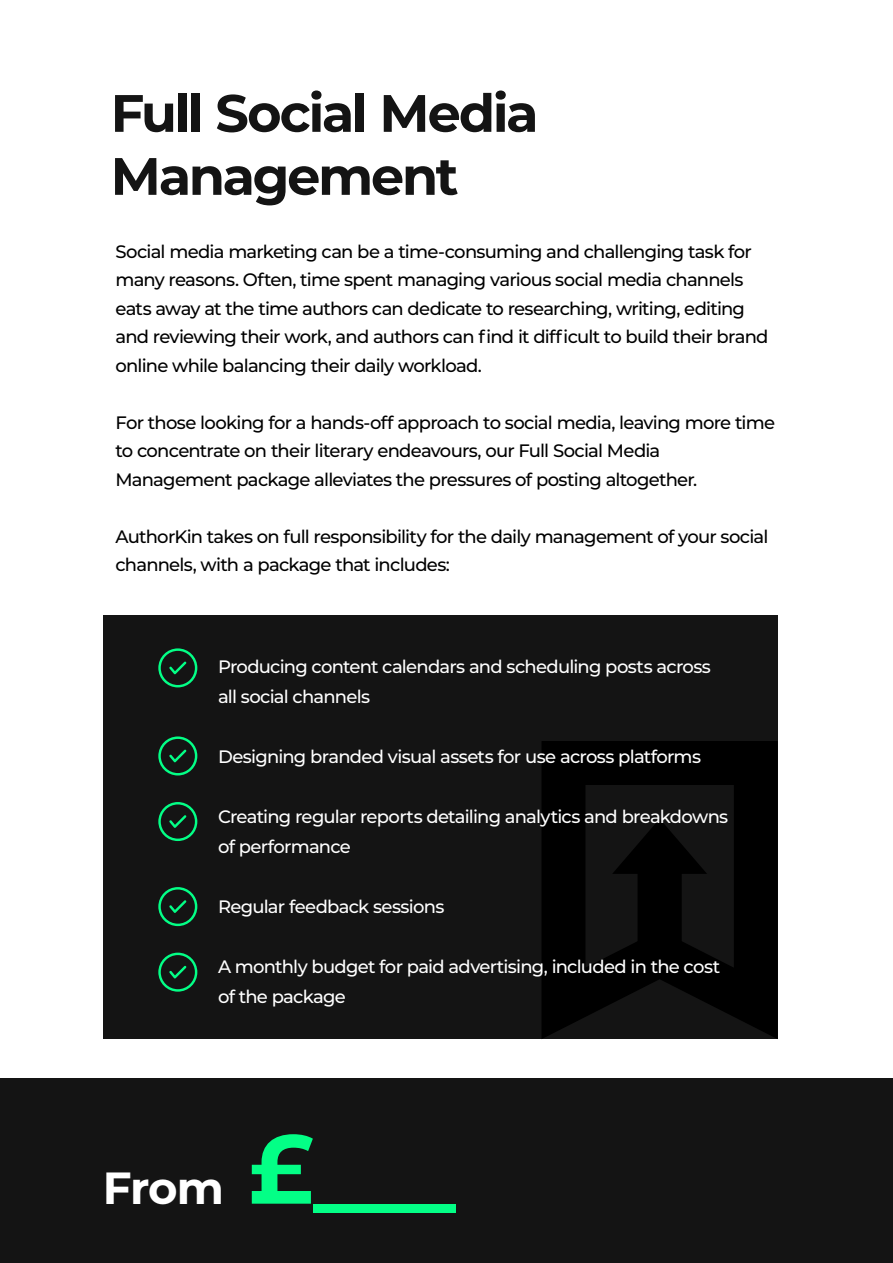
<style>
.page{position:relative;width:893px;height:1263px;background:#fff}
.page>*{position:absolute;margin:0;border:0;box-sizing:border-box;transform-origin:0 0}
.t1{font:700 52.5px/63px "Montserrat";letter-spacing:-.045em;color:#141414}
.t2{font:700 45px "Montserrat";color:#fff}
.t3{font:500 18px/28.5px "Montserrat";letter-spacing:-.045em;color:#000}
.t4{font:500 18px/30px "Montserrat";letter-spacing:-.04em;color:#fff}
.s1{font-size:97.5px;color:#03ff86}
</style>
<div class="page">
<div style="left:0;top:1078px;width:893px;height:185px;background:#141414"></div>
<div style="left:103px;top:615px;width:675px;height:424px;background:#141414"></div>
<svg style="left:542px;top:741px;width:236px;height:298px;fill:#000"></svg>
<svg style="left:612px;top:819px;width:95px;height:162px"></svg>
<svg style="left:158px;top:648px;width:39px;height:39px"></svg>
<svg style="left:158px;top:736px;width:39px;height:39px"></svg>
<svg style="left:158px;top:802px;width:39px;height:39px"></svg>
<svg style="left:158px;top:887px;width:39px;height:39px"></svg>
<svg style="left:158px;top:953px;width:39px;height:39px"></svg>
<h1 class="t1" style="left:111px;top:79px;width:429px">Full Social Media<br>Management</h1>
<p class="t3" style="left:115px;top:236px;width:654px">Social media marketing can be a time-consuming and challenging task for many reasons. Often, time spent managing various social media channels eats away at the time authors can dedicate to researching, writing, editing and reviewing their work, and authors can find it difficult to build their brand online while balancing their daily workload.</p>
<p class="t3" style="left:115px;top:407px;width:661px">For those looking for a hands-off approach to social media, leaving more time to concentrate on their literary endeavours, our Full Social Media<br>Management package alleviates the pressures of posting altogether.</p>
<p class="t3" style="left:115px;top:521px;width:655px">AuthorKin takes on full responsibility for the daily management of your social channels, with a package that includes:</p>
<p class="t4" style="left:218px;top:651px;width:494px">Producing content calendars and scheduling posts across all social channels</p>
<p class="t4" style="left:218px;top:741px;width:485px">Designing branded visual assets for use across platforms</p>
<p class="t4" style="left:218px;top:801px;width:512px">Creating regular reports detailing analytics and breakdowns of performance</p>
<p class="t4" style="left:218px;top:891px;width:228px">Regular feedback sessions</p>
<p class="t4" style="left:218px;top:951px;width:504px">A monthly budget for paid advertising, included in the cost of the package</p>
<h2 class="t2" style="left:103px;top:1155px;width:355px">From <span class="s1">£___</span></h2>
</div>
